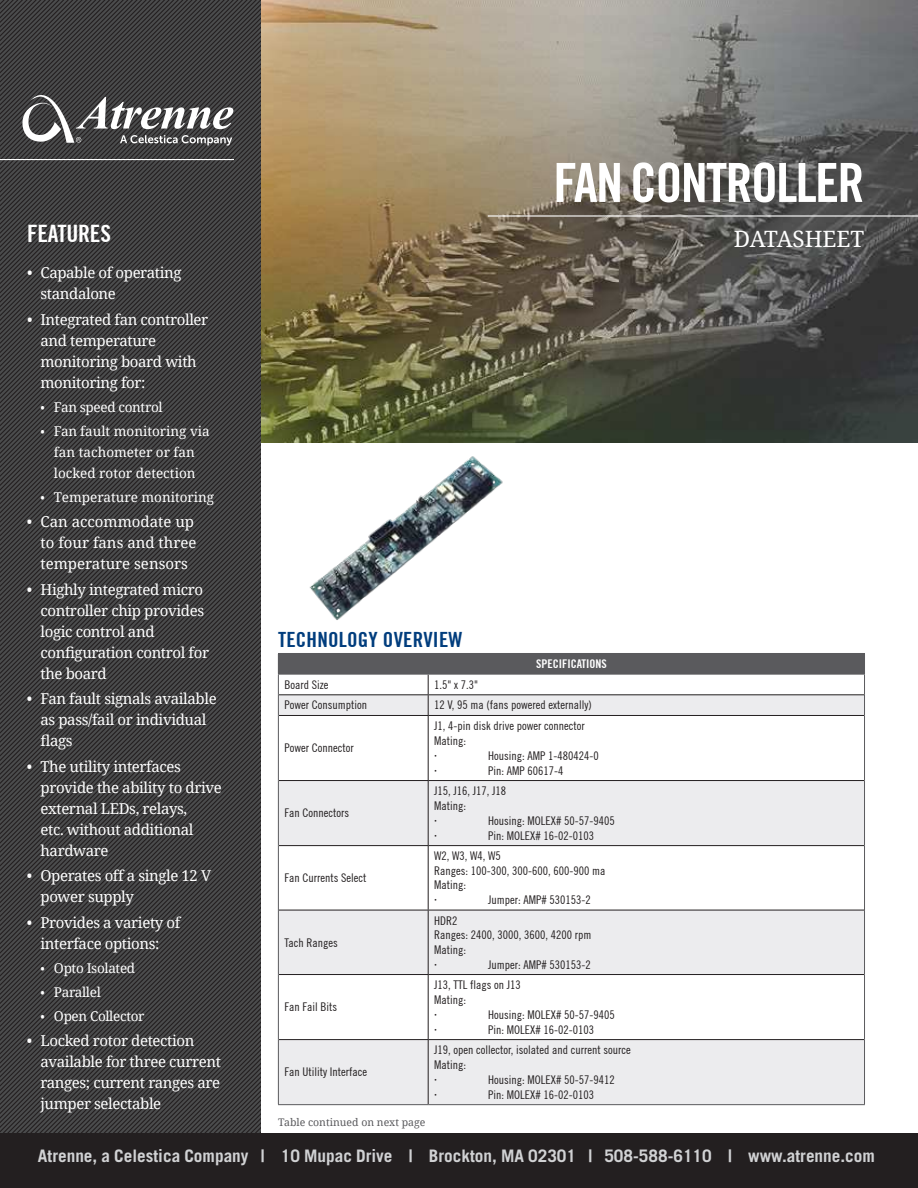
<style>
.page{position:relative;width:918px;height:1188px;background:#fff}
.page>*{position:absolute;margin:0;border:0;box-sizing:border-box;transform-origin:0 0}
.t1{font:700 condensed 54px "Trade Gothic No.20";letter-spacing:-.03em;color:#fff}
.t2{font:700 condensed 24px "Trade Gothic No.20";letter-spacing:-.01em;color:#fff}
.t3{font:22.5px "Noto Serif";color:#fff}
.t4{font:700 condensed 21px "Trade Gothic No.20";letter-spacing:.01em;color:#013d7d}
.t5{font:700 17.25px "Trade Gothic LT Std";color:#d1d2d4}
.t6{font:15px/21px "Noto Serif";letter-spacing:-.025em;color:#fff}
.t7{font:15px/21px "Noto Serif";color:#fff}
.t8{font:13.5px/21px "Noto Serif";color:#fff;text-align:center}
.t9{font:13.5px "Noto Serif";letter-spacing:-.025em;color:#fff}
.t10{font:condensed 12px/14.4px "Trade Gothic No.18";color:#231f20}
.t11{font:700 condensed 12px "Trade Gothic No.20";color:#fff}
.t12{font:12px "Noto Serif";color:#231f20}
.t13{font:10.5px "Noto Serif";color:#5a5a5d}
.s1{font-size:12px}
</style>
<div class="page">
<img style="left:261px;top:0;width:657px;height:443px">
<svg style="left:0;top:0;width:261px;height:200px;background:#3c3b3c"></svg>
<svg style="left:0;top:200px;width:261px;height:934px;background:#3c3b3c"></svg>
<div style="left:0;top:1134px;width:918px;height:54px;background:#231f20"></div>
<hr style="left:488px;top:215px;width:430px;height:2px;background:#fff">
<img style="left:309px;top:456px;width:194px;height:164px">
<div style="left:278px;top:653px;width:587px;height:21px;background:#5a5a5d"></div>
<svg style="left:279px;top:695px;width:585px;height:409px;fill:#ececee"></svg>
<hr style="left:279px;top:694px;width:149px;height:1px;background:#231f20">
<hr style="left:428px;top:694px;width:436px;height:1px;background:#231f20">
<svg style="left:428px;top:675px;width:1px;height:40px"></svg>
<hr style="left:279px;top:715px;width:149px;height:1px;background:#231f20">
<hr style="left:428px;top:715px;width:436px;height:1px;background:#231f20">
<hr style="left:428px;top:716px;width:1px;height:64px;background:#231f20">
<hr style="left:279px;top:780px;width:149px;height:1px;background:#231f20">
<hr style="left:428px;top:780px;width:436px;height:1px;background:#231f20">
<hr style="left:428px;top:781px;width:1px;height:64px;background:#231f20">
<hr style="left:279px;top:845px;width:149px;height:1px;background:#231f20">
<hr style="left:428px;top:845px;width:436px;height:1px;background:#231f20">
<hr style="left:428px;top:846px;width:1px;height:64px;background:#231f20">
<hr style="left:279px;top:910px;width:149px;height:1px;background:#231f20">
<hr style="left:428px;top:910px;width:436px;height:1px;background:#231f20">
<hr style="left:428px;top:910px;width:1px;height:64px;background:#231f20">
<hr style="left:279px;top:974px;width:149px;height:1px;background:#231f20">
<hr style="left:428px;top:974px;width:436px;height:1px;background:#231f20">
<hr style="left:428px;top:975px;width:1px;height:64px;background:#231f20">
<hr style="left:279px;top:1039px;width:149px;height:1px;background:#231f20">
<hr style="left:428px;top:1039px;width:436px;height:1px;background:#231f20">
<hr style="left:428px;top:1040px;width:1px;height:64px;background:#231f20">
<hr style="left:278px;top:674px;width:150px;height:1px;background:#5a5a5d">
<hr style="left:428px;top:674px;width:437px;height:1px;background:#5a5a5d">
<svg style="left:278px;top:674px;width:1px;height:41px"></svg>
<svg style="left:864px;top:674px;width:1px;height:41px"></svg>
<hr style="left:278px;top:715px;width:1px;height:66px;background:#5a5a5d">
<hr style="left:864px;top:715px;width:1px;height:66px;background:#5a5a5d">
<hr style="left:278px;top:781px;width:1px;height:65px;background:#5a5a5d">
<hr style="left:864px;top:781px;width:1px;height:65px;background:#5a5a5d">
<hr style="left:278px;top:846px;width:1px;height:64px;background:#5a5a5d">
<hr style="left:864px;top:846px;width:1px;height:64px;background:#5a5a5d">
<hr style="left:278px;top:910px;width:1px;height:65px;background:#5a5a5d">
<hr style="left:864px;top:910px;width:1px;height:65px;background:#5a5a5d">
<hr style="left:278px;top:975px;width:1px;height:65px;background:#5a5a5d">
<hr style="left:864px;top:975px;width:1px;height:65px;background:#5a5a5d">
<hr style="left:278px;top:1040px;width:1px;height:64px;background:#5a5a5d">
<hr style="left:864px;top:1040px;width:1px;height:64px;background:#5a5a5d">
<hr style="left:278px;top:1104px;width:150px;height:1px;background:#5a5a5d">
<hr style="left:428px;top:1104px;width:437px;height:1px;background:#5a5a5d">
<hr style="left:0;top:159px;width:234px;height:1px;background:#fff">
<svg style="left:22px;top:95px;width:211px;height:51px"></svg>
<h1 class="t1" style="left:553px;top:152px;width:313px">FAN CONTROLLER</h1>
<h2 class="t2" style="left:27px;top:220px;width:86px">FEATURES</h2>
<h3 class="t3" style="left:734px;top:230px;width:132px">DATASHEET</h3>
<p class="t6" style="left:40px;top:264px;width:142px;text-indent:-14px">• Capable of operating standalone</p>
<p class="t6" style="left:40px;top:310px;width:169px;text-indent:-14px">• Integrated fan controller and temperature monitoring board with monitoring for:</p>
<p class="t9" style="left:40px;top:401px;width:124px"><span class="s1">•</span> Fan speed control</p>
<p class="t8" style="left:40px;top:421px;width:171px"><span class="s1">•</span> Fan fault monitoring via fan tachometer or fan locked rotor detection</p>
<p class="t8" style="left:40px;top:487px;width:175px"><span class="s1">•</span> Temperature monitoring</p>
<p class="t7" style="left:40px;top:513px;width:157px;text-indent:-14px">• Can accommodate up to four fans and three temperature sensors</p>
<p class="t6" style="left:40px;top:580px;width:170px;text-indent:-14px">• Highly integrated micro controller chip provides logic control and configuration control for the board</p>
<p class="t6" style="left:40px;top:690px;width:178px;text-indent:-14px">• Fan fault signals available as pass/fail or individual flags</p>
<p class="t6" style="left:40px;top:757px;width:183px;text-indent:-14px">• The utility interfaces provide the ability to drive external LEDs, relays,<br>etc. without additional hardware</p>
<p class="t6" style="left:40px;top:867px;width:172px;text-indent:-14px">• Operates off a single 12 V power supply</p>
<p class="t6" style="left:27px;top:913px;width:155px;text-align:center">• Provides a variety of interface options:</p>
<p class="t9" style="left:40px;top:962px;width:96px"><span class="s1">•</span> Opto Isolated</p>
<p class="t9" style="left:40px;top:986px;width:62px"><span class="s1">•</span> Parallel</p>
<p class="t9" style="left:40px;top:1010px;width:106px"><span class="s1">•</span> Open Collector</p>
<p class="t6" style="left:40px;top:1032px;width:182px;text-indent:-14px">• Locked rotor detection available for three current ranges; current ranges are jumper selectable</p>
<h3 class="t4" style="left:278px;top:628px;width:186px">TECHNOLOGY OVERVIEW</h3>
<p class="t11" style="left:536px;top:657px;width:72px">SPECIFICATIONS</p>
<p class="t10" style="left:284px;top:678px;width:45px">Board Size</p>
<p class="t10" style="left:434px;top:678px;width:45px">1.5" x 7.3"</p>
<p class="t10" style="left:284px;top:699px;width:84px">Power Consumption</p>
<p class="t10" style="left:434px;top:699px;width:159px">12 V, 95 ma (fans powered externally)</p>
<p class="t10" style="left:284px;top:742px;width:71px">Power Connector</p>
<p class="t10" style="left:434px;top:720px;width:152px">J1, 4-pin disk drive power connector<br>Mating:</p>
<p class="t12" style="left:434px;top:750px;width:4px">·</p>
<p class="t10" style="left:488px;top:749px;width:112px">Housing: AMP 1-480424-0</p>
<p class="t12" style="left:434px;top:765px;width:4px">·</p>
<p class="t10" style="left:488px;top:764px;width:77px">Pin: AMP 60617-4</p>
<p class="t10" style="left:434px;top:785px;width:73px">J15, J16, J17, J18<br>Mating:</p>
<p class="t12" style="left:434px;top:815px;width:4px">·</p>
<p class="t10" style="left:488px;top:814px;width:128px">Housing: MOLEX# 50-57-9405</p>
<p class="t12" style="left:434px;top:830px;width:4px">·</p>
<p class="t10" style="left:488px;top:829px;width:107px">Pin: MOLEX# 16-02-0103</p>
<p class="t10" style="left:284px;top:807px;width:66px">Fan Connectors</p>
<p class="t10" style="left:434px;top:850px;width:173px">W2, W3, W4, W5<br>Ranges: 100-300, 300-600, 600-900 ma<br>Mating:</p>
<p class="t12" style="left:434px;top:895px;width:4px">·</p>
<p class="t10" style="left:488px;top:893px;width:104px">Jumper: AMP# 530153-2</p>
<p class="t10" style="left:284px;top:872px;width:83px">Fan Currents Select</p>
<p class="t10" style="left:434px;top:914px;width:159px">HDR2<br>Ranges: 2400, 3000, 3600, 4200 rpm<br>Mating:</p>
<p class="t12" style="left:434px;top:959px;width:4px">·</p>
<p class="t10" style="left:488px;top:958px;width:104px">Jumper: AMP# 530153-2</p>
<p class="t10" style="left:284px;top:936px;width:55px">Tach Ranges</p>
<p class="t10" style="left:434px;top:979px;width:88px">J13, TTL flags on J13<br>Mating:</p>
<p class="t12" style="left:434px;top:1009px;width:4px">·</p>
<p class="t10" style="left:488px;top:1008px;width:128px">Housing: MOLEX# 50-57-9405</p>
<p class="t12" style="left:434px;top:1024px;width:4px">·</p>
<p class="t10" style="left:488px;top:1023px;width:107px">Pin: MOLEX# 16-02-0103</p>
<p class="t10" style="left:284px;top:1001px;width:54px">Fan Fail Bits</p>
<p class="t10" style="left:434px;top:1044px;width:198px">J19, open collector, isolated and current source<br>Mating:</p>
<p class="t12" style="left:434px;top:1074px;width:4px">·</p>
<p class="t10" style="left:488px;top:1073px;width:128px">Housing: MOLEX# 50-57-9412</p>
<p class="t12" style="left:434px;top:1089px;width:4px">·</p>
<p class="t10" style="left:488px;top:1088px;width:107px">Pin: MOLEX# 16-02-0103</p>
<p class="t10" style="left:284px;top:1066px;width:84px">Fan Utility Interface</p>
<p class="t13" style="left:278px;top:1118px;width:149px">Table continued on next page</p>
<h3 class="t5" style="left:38px;top:1149px;width:839px">Atrenne, a Celestica Company | 10 Mupac Drive | Brockton, MA 02301 | 508-588-6110 | www.atrenne.com</h3>
</div>
